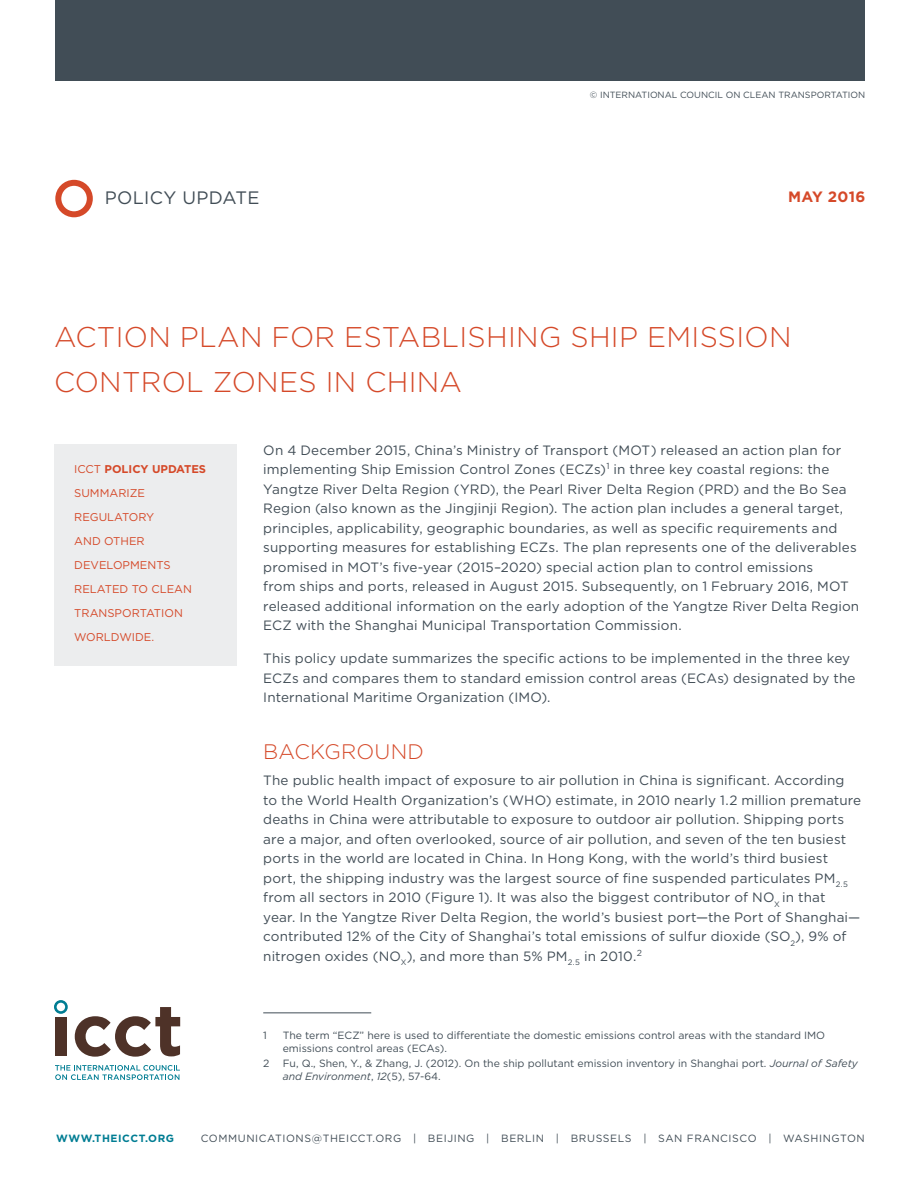
<style>
.page{position:relative;width:918px;height:1188px;background:#fff}
.page>*{position:absolute;margin:0;border:0;box-sizing:border-box;transform-origin:0 0}
.t1{font:300 28.5px/45px "Gotham";letter-spacing:.01em;color:#d54929}
.t2{font:300 21px "Gotham";letter-spacing:.01em;color:#d54929}
.t3{font:18px "Gotham";letter-spacing:.02em;color:#414d56}
.t4{font:700 15px "Gotham";letter-spacing:.02em;color:#d54929}
.t5{font:13.5px/19.5px "Gotham";letter-spacing:.01em;color:#414d56}
.t6{font:11.25px/24px "Gotham";color:#d54929}
.t7{font:10.5px/12.6px "Gotham";color:#414d56}
.t8{font:10.5px "Gotham";letter-spacing:.055em;color:#414d56}
.t9{font:700 10.5px "Gotham";letter-spacing:.055em;color:#007d93}
.t10{font:9px "Gotham";color:#414d56}
.s1{font-weight:700}
.s2{font-style:italic}
</style>
<div class="page">
<svg style="left:55px;top:1065px;width:125px;height:15px"></svg>
<div style="left:55px;top:1017px;width:11px;height:39px;background:#4e3228"></div>
<svg style="left:75px;top:1007px;width:105px;height:50px"></svg>
<svg style="left:54px;top:1000px;width:14px;height:14px"></svg>
<div style="left:55px;top:180px;width:38px;height:37px;border:6px solid #d54929;border-radius:50%"></div>
<div style="left:55px;top:0;width:810px;height:81px;background:#414d56"></div>
<hr style="left:263px;top:1012px;width:108px;height:1px;background:#414d56">
<div style="left:54px;top:444px;width:182px;height:222px;background:#ecedee"></div>
<p class="t10" style="left:590px;top:89px;width:277px">© INTERNATIONAL COUNCIL ON CLEAN TRANSPORTATION</p>
<h3 class="t3" style="left:105px;top:186px;width:156px">POLICY UPDATE</h3>
<p class="t4" style="left:788px;top:187px;width:79px">MAY 2016</p>
<h1 class="t1" style="left:54px;top:313px;width:739px">ACTION PLAN FOR ESTABLISHING SHIP EMISSION<br>CONTROL ZONES IN CHINA</h1>
<p class="t6" style="left:74px;top:457px;width:133px">ICCT <span class="s1">POLICY UPDATES<br></span>SUMMARIZE<br>REGULATORY<br>AND OTHER<br>DEVELOPMENTS<br>RELATED TO CLEAN<br>TRANSPORTATION<br>WORLDWIDE.</p>
<p class="t5" style="left:263px;top:440px;width:598px">On 4 December 2015, China’s Ministry of Transport (MOT) released an action plan for implementing Ship Emission Control Zones (ECZs)<sup>1</sup> in three key coastal regions: the Yangtze River Delta Region (YRD), the Pearl River Delta Region (PRD) and the Bo Sea Region (also known as the Jingjinji Region). The action plan includes a general target, principles, applicability, geographic boundaries, as well as specific requirements and supporting measures for establishing ECZs. The plan represents one of the deliverables promised in MOT’s five-year (2015–2020) special action plan to control emissions<br>from ships and ports, released in August 2015. Subsequently, on 1 February 2016, MOT released additional information on the early adoption of the Yangtze River Delta Region ECZ with the Shanghai Municipal Transportation Commission.</p>
<p class="t5" style="left:263px;top:649px;width:594px">This policy update summarizes the specific actions to be implemented in the three key<br>ECZs and compares them to standard emission control areas (ECAs) designated by the<br>International Maritime Organization (IMO).</p>
<h2 class="t2" style="left:263px;top:738px;width:162px">BACKGROUND</h2>
<p class="t5" style="left:263px;top:771px;width:600px">The public health impact of exposure to air pollution in China is significant. According to the World Health Organization’s (WHO) estimate, in 2010 nearly 1.2 million premature deaths in China were attributable to exposure to outdoor air pollution. Shipping ports are a major, and often overlooked, source of air pollution, and seven of the ten busiest ports in the world are located in China. In Hong Kong, with the world’s third busiest port, the shipping industry was the largest source of fine suspended particulates PM<sub>2.5 </sub>from all sectors in 2010 (Figure 1). It was also the biggest contributor of NO<sub>X</sub> in that<br>year. In the Yangtze River Delta Region, the world’s busiest port—the Port of Shanghai— contributed 12% of the City of Shanghai’s total emissions of sulfur dioxide (SO<sub>2</sub>), 9% of nitrogen oxides (NO<sub>X</sub>), and more than 5% PM<sub>2.5</sub> in 2010.<sup>2</sup></p>
<p class="t7" style="left:263px;top:1029px;width:5px">1</p>
<p class="t7" style="left:283px;top:1029px;width:544px">The term “ECZ” here is used to differentiate the domestic emissions control areas with the standard IMO emissions control areas (ECAs).</p>
<p class="t7" style="left:263px;top:1057px;width:8px">2</p>
<p class="t7" style="left:283px;top:1057px;width:577px">Fu, Q., Shen, Y., &amp; Zhang, J. (2012). On the ship pollutant emission inventory in Shanghai port. <span class="s2">Journal of Safety and Environment</span>, <span class="s2">12</span>(5), 57-64.</p>
<p class="t9" style="left:56px;top:1132px;width:119px">WWW.THEICCT.ORG</p>
<p class="t8" style="left:201px;top:1132px;width:666px">COMMUNICATIONS@THEICCT.ORG | BEIJING | BERLIN | BRUSSELS | SAN FRANCISCO | WASHINGTON</p>
</div>
